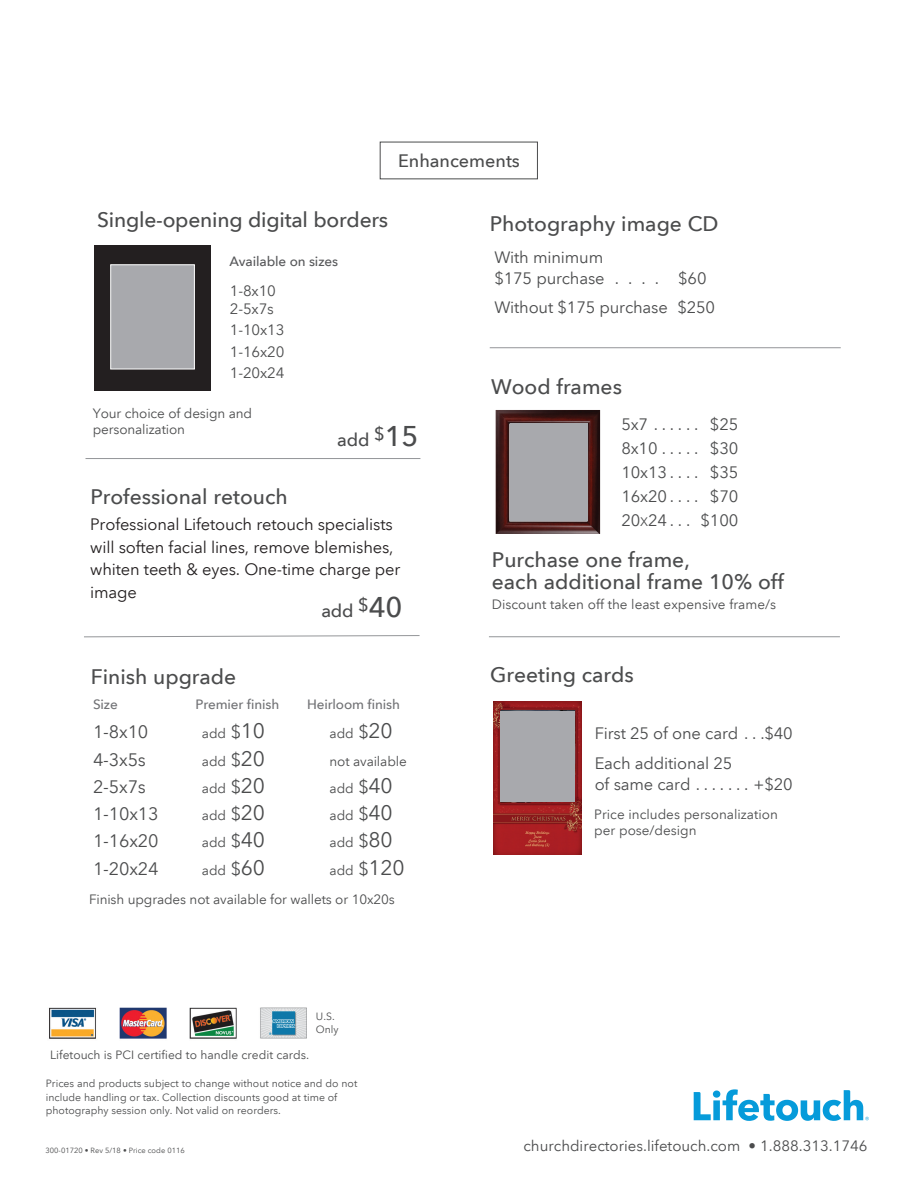
<style>
.page{position:relative;width:918px;height:1188px;background:#fff}
.page>*{position:absolute;margin:0;border:0;box-sizing:border-box;transform-origin:0 0}
.t1{font:500 21px/22.5px "Avenir Next LT Pro";color:#4b4c4d}
.t2{font:18px "Avenir Next LT Pro";letter-spacing:-.01em;color:#4b4c4d}
.t3{font:500 18px "Avenir Next LT Pro";color:#4b4c4d}
.t4{font:16.5px/21px "Avenir Next LT Pro";letter-spacing:-.01em;color:#4b4c4d}
.t5{font:16.5px/22.5px "Avenir Next LT Pro";letter-spacing:-.01em;color:#231f20}
.t6{font:15px/18px "Avenir Next LT Pro";color:#4b4c4d}
.t7{font:13.5px/16.5px "Avenir Next LT Pro";letter-spacing:-.01em;color:#4b4c4d}
.t8{font:500 13.5px "Avenir Next LT Pro";letter-spacing:-.01em;color:#717275}
.t9{font:500 13.5px "Avenir Next LT Pro";letter-spacing:-.01em;color:#57585a}
.t10{font:12px "Avenir Next LT Pro";color:#4b4c4d}
.t11{font:10.5px/13.5px "Avenir Next LT Pro";color:#4b4c4d}
.t12{font:7.5px "Avenir Next LT Pro";color:#4b4c4d}
.s1{font-size:28.5px}
.s2{font-size:18px}
.s3{font-size:21px}
.s4{font-size:12.3px}
</style>
<div class="page">
<div style="left:95px;top:245px;width:116px;height:145px;background:#231f20"></div>
<img style="left:49px;top:1007px;width:258px;height:32px">
<svg style="left:694px;top:1089px;width:175px;height:32px"></svg>
<img style="left:496px;top:410px;width:104px;height:124px">
<div style="left:510px;top:424px;width:78px;height:97px;background:#a8a9ad"></div>
<hr style="left:489px;top:636px;width:351px;height:1px;background:#939598">
<hr style="left:490px;top:347px;width:351px;height:1px;background:#939598">
<hr style="left:86px;top:458px;width:334px;height:1px;background:#939598">
<svg style="left:84px;top:635px;width:336px;height:2px"></svg>
<div style="left:110px;top:265px;width:85px;height:104px;background:#a8a9ad;border:1px solid #fff"></div>
<img style="left:493px;top:701px;width:88px;height:153px">
<div style="left:501px;top:711px;width:74px;height:91px;background:#a8a9ad"></div>
<p class="t3" style="left:398px;top:150px;width:123px">Enhancements</p>
<p class="t1" style="left:97px;top:208px;width:293px">Single-opening digital borders</p>
<p class="t9" style="left:230px;top:253px;width:110px">Available on sizes</p>
<p class="t6" style="left:230px;top:282px;width:48px">1-8x10<br>2-5x7s</p>
<p class="t6" style="left:230px;top:321px;width:56px">1-10x13</p>
<p class="t6" style="left:230px;top:342px;width:56px">1-16x20</p>
<p class="t6" style="left:230px;top:364px;width:56px">1-20x24</p>
<p class="t1" style="left:490px;top:212px;width:230px">Photography image CD</p>
<p class="t4" style="left:494px;top:246px;width:121px">With minimum $175 purchase .....</p>
<p class="t4" style="left:678px;top:267px;width:30px">$60</p>
<p class="t4" style="left:494px;top:297px;width:222px">Without $175 purchase $250</p>
<p class="t1" style="left:491px;top:375px;width:132px">Wood frames</p>
<p class="t7" style="left:93px;top:405px;width:161px">Your choice of design and personalization</p>
<p class="t1" style="left:90px;top:485px;width:199px">Professional retouch</p>
<p class="t3" style="left:337px;top:429px;width:83px">add $<span class="s1">15</span></p>
<p class="t5" style="left:90px;top:513px;width:312px">Professional Lifetouch retouch specialists will soften facial lines, remove blemishes, whiten teeth &amp; eyes. One-time charge per image</p>
<p class="t3" style="left:321px;top:600px;width:83px">add $<span class="s1">40</span></p>
<p class="t1" style="left:91px;top:665px;width:147px">Finish upgrade</p>
<p class="t8" style="left:93px;top:696px;width:26px">Size</p>
<p class="t8" style="left:195px;top:696px;width:85px">Premier finish</p>
<p class="t8" style="left:307px;top:696px;width:94px">Heirloom finish</p>
<p class="t2" style="left:93px;top:721px;width:57px">1-8x10</p>
<p class="t7" style="left:202px;top:725px;width:65px">add <span class="s2">$</span><span class="s3">10</span></p>
<p class="t7" style="left:330px;top:725px;width:65px">add <span class="s2">$</span><span class="s3">20</span></p>
<p class="t2" style="left:93px;top:749px;width:54px">4-3x5s</p>
<p class="t7" style="left:202px;top:753px;width:65px">add <span class="s2">$</span><span class="s3">20</span></p>
<p class="t7" style="left:330px;top:753px;width:79px">not available</p>
<p class="t2" style="left:93px;top:776px;width:54px">2-5x7s</p>
<p class="t7" style="left:202px;top:780px;width:65px">add <span class="s2">$</span><span class="s3">20</span></p>
<p class="t7" style="left:330px;top:780px;width:65px">add <span class="s2">$</span><span class="s3">40</span></p>
<p class="t2" style="left:93px;top:803px;width:67px">1-10x13</p>
<p class="t7" style="left:202px;top:807px;width:65px">add <span class="s2">$</span><span class="s3">20</span></p>
<p class="t7" style="left:330px;top:807px;width:65px">add <span class="s2">$</span><span class="s3">40</span></p>
<p class="t2" style="left:93px;top:830px;width:67px">1-16x20</p>
<p class="t7" style="left:202px;top:834px;width:65px">add <span class="s2">$</span><span class="s3">40</span></p>
<p class="t7" style="left:330px;top:834px;width:65px">add <span class="s2">$</span><span class="s3">80</span></p>
<p class="t2" style="left:93px;top:858px;width:67px">1-20x24</p>
<p class="t7" style="left:202px;top:862px;width:65px">add <span class="s2">$</span><span class="s3">60</span></p>
<p class="t7" style="left:330px;top:862px;width:77px">add <span class="s2">$</span><span class="s3">120</span></p>
<p class="t7" style="left:89px;top:891px;width:307px">Finish upgrades not available for wallets or 10x20s</p>
<p class="t10" style="left:50px;top:1048px;width:261px">Lifetouch is PCI certified to handle credit cards.</p>
<p class="t11" style="left:316px;top:1010px;width:24px;line-height:12.6px">U.S.<br>Only</p>
<p class="t11" style="left:46px;top:1077px;width:313px">Prices and products subject to change without notice and do not include handling or tax. Collection discounts good at time of photography session only. Not valid on reorders.</p>
<p class="t4" style="left:621px;top:414px;width:34px">5x7.......</p>
<p class="t4" style="left:710px;top:414px;width:30px">$25</p>
<p class="t4" style="left:621px;top:438px;width:42px">8x10......</p>
<p class="t4" style="left:710px;top:438px;width:30px">$30</p>
<p class="t4" style="left:621px;top:462px;width:50px">10x13.....</p>
<p class="t4" style="left:710px;top:462px;width:30px">$35</p>
<p class="t4" style="left:621px;top:486px;width:50px">16x20.....</p>
<p class="t4" style="left:710px;top:486px;width:30px">$70</p>
<p class="t4" style="left:621px;top:510px;width:50px">20<span class="s4">x</span>24....</p>
<p class="t4" style="left:701px;top:510px;width:39px">$100</p>
<p class="t1" style="left:492px;top:548px;width:294px">Purchase one frame,<br>each additional frame 10% off</p>
<p class="t7" style="left:492px;top:596px;width:286px">Discount taken off the least expensive frame/s</p>
<p class="t1" style="left:490px;top:663px;width:145px">Greeting cards</p>
<p class="t4" style="left:595px;top:722px;width:149px">First 25 of one card ...</p>
<p class="t4" style="left:764px;top:722px;width:30px">$40</p>
<p class="t4" style="left:595px;top:753px;width:139px">Each additional 25</p>
<p class="t4" style="left:595px;top:774px;width:101px">of same card ........</p>
<p class="t4" style="left:754px;top:774px;width:41px">+$20</p>
<p class="t7" style="left:594px;top:806px;width:185px">Price includes personalization per pose/design</p>
<p class="t12" style="left:46px;top:1146px;width:141px">300-01720 • Rev 5/18 • Price code 0116</p>
<p class="t6" style="left:523px;top:1137px;width:346px">churchdirectories.lifetouch.com • 1.888.313.1746</p>
</div>
